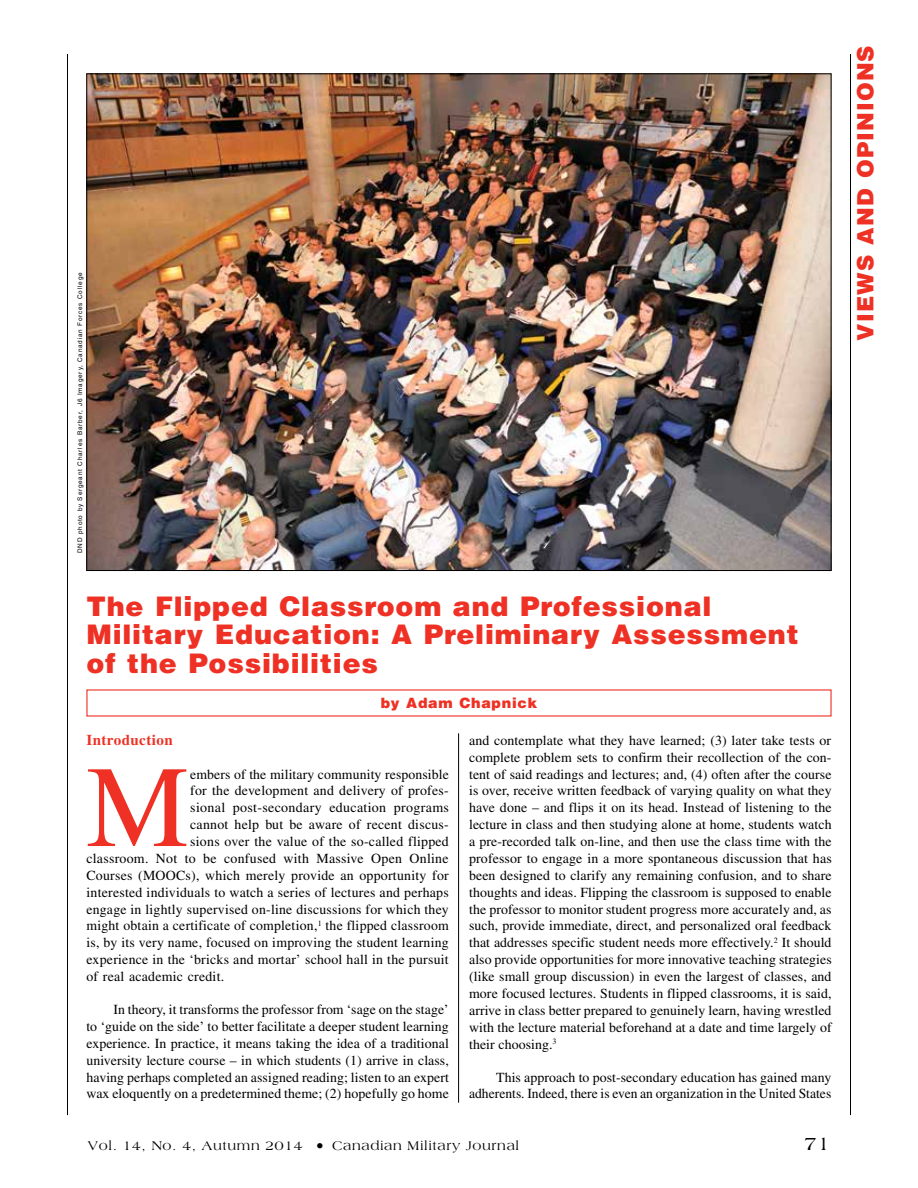
<style>
.page{position:relative;width:918px;height:1188px;background:#fff}
.page>*{position:absolute;margin:0;border:0;box-sizing:border-box;transform-origin:0 0}
.t1{font:115.8px "Times LT Std";color:#ee3124}
.t2{font:900 27px/28.5px "Helvetica LT Std";letter-spacing:.03em;color:#ee3124}
.t3{font:900 22.5px "Helvetica LT Std";letter-spacing:.05em;color:#ee3124}
.t4{font:19.5px "Americana Std";color:#000}
.t5{font:700 15px "Times LT Std";letter-spacing:.03em;color:#ee3124}
.t6{font:900 14.25px "Helvetica LT Std";letter-spacing:.05em;color:#ee3124}
.t7{font:13.8px/16.8px "Times LT Std";letter-spacing:.015em;color:#000;text-align:justify}
.t8{font:13.5px "Americana Std";letter-spacing:.05em;color:#000}
.t9{font:6.3px "Helvetica LT Std";letter-spacing:.125em;color:#000}
.s1{font-size:16.5px}
</style>
<div class="page">
<hr style="left:850px;top:54px;width:1px;height:1061px;background:#000">
<hr style="left:67px;top:54px;width:1px;height:1061px;background:#000">
<img style="left:88px;top:75px;width:741px;height:494px">
<hr style="left:458px;top:733px;width:1px;height:370px;background:#000">
<p class="t9" style="left:76px;top:553px;width:282px;rotate:-90deg">DND photo by Sergeant Charles Barber, J6 Imagery, Canadian Forces College</p>
<h2 class="t2" style="left:86px;top:591px;width:714px">The Flipped Classroom and Professional<br>Military Education: A Preliminary Assessment of the Possibilities</h2>
<p class="t6" style="left:381px;top:694px;width:158px">by Adam Chapnick</p>
<p class="t5" style="left:86px;top:731px;width:88px">Introduction</p>
<h1 class="t1" style="left:86px;top:742px;width:104px">M</h1>
<p class="t7" style="left:190px;top:765px;width:260px">embers of the military community responsible</p>
<p class="t7" style="left:190px;top:782px;width:260px">for the development and delivery of profes-</p>
<p class="t7" style="left:190px;top:799px;width:260px">sional post-secondary education programs</p>
<p class="t7" style="left:190px;top:816px;width:260px">cannot help but be aware of recent discus-</p>
<p class="t7" style="left:190px;top:833px;width:260px">sions over the value of the so-called flipped</p>
<p class="t7" style="left:86px;top:850px;width:364px">classroom. Not to be confused with Massive Open Online</p>
<p class="t7" style="left:86px;top:867px;width:364px">Courses (MOOCs), which merely provide an opportunity for</p>
<p class="t7" style="left:86px;top:884px;width:364px">interested individuals to watch a series of lectures and perhaps</p>
<p class="t7" style="left:86px;top:900px;width:364px">engage in lightly supervised on-line discussions for which they</p>
<p class="t7" style="left:86px;top:917px;width:364px">might obtain a certificate of completion,<sup>1</sup> the flipped classroom</p>
<p class="t7" style="left:86px;top:934px;width:364px">is, by its very name, focused on improving the student learning</p>
<p class="t7" style="left:86px;top:951px;width:364px">experience in the ‘bricks and mortar’ school hall in the pursuit</p>
<p class="t7" style="left:86px;top:968px;width:139px">of real academic credit.</p>
<p class="t7" style="left:86px;top:1001px;width:364px;text-indent:27px">In theory, it transforms the professor from ‘sage on the stage’ to ‘guide on the side’ to better facilitate a deeper student learning experience. In practice, it means taking the idea of a traditional university lecture course – in which students (1) arrive in class, having perhaps completed an assigned reading; listen to an expert wax eloquently on a predetermined theme; (2) hopefully go home</p>
<p class="t7" style="left:469px;top:732px;width:364px">and contemplate what they have learned; (3) later take tests or complete problem sets to confirm their recollection of the con&shy;tent of said readings and lectures; and, (4) often after the course is over, receive written feedback of varying quality on what they have done – and flips it on its head. Instead of listening to the lecture in class and then studying alone at home, students watch a pre-recorded talk on-line, and then use the class time with the professor to engage in a more spontaneous discussion that has been designed to clarify any remaining confusion, and to share thoughts and ideas. Flipping the classroom is supposed to enable the professor to monitor student progress more accurately and, as such, provide immediate, direct, and personalized oral feedback that addresses specific student needs more effectively.<sup>2</sup> It should also provide opportunities for more innovative teaching strategies (like small group discussion) in even the largest of classes, and more focused lectures. Students in flipped classrooms, it is said, arrive in class better prepared to genuinely learn, having wrestled with the lecture material beforehand at a date and time largely of their choosing.<sup>3</sup></p>
<p class="t7" style="left:469px;top:1069px;width:364px;text-align:right">This approach to post-secondary education has gained many adherents. Indeed, there is even an organization in the United States</p>
<p class="t8" style="left:88px;top:1138px;width:433px">Vol. 14, No. 4, Autumn 2014 <span class="s1">•</span> Canadian Military Journal</p>
<h3 class="t4" style="left:804px;top:1132px;width:28px">71</h3>
<h3 class="t3" style="left:851px;top:341px;width:297px;rotate:-90deg">VIEWS AND OPINIONS</h3>
</div>
